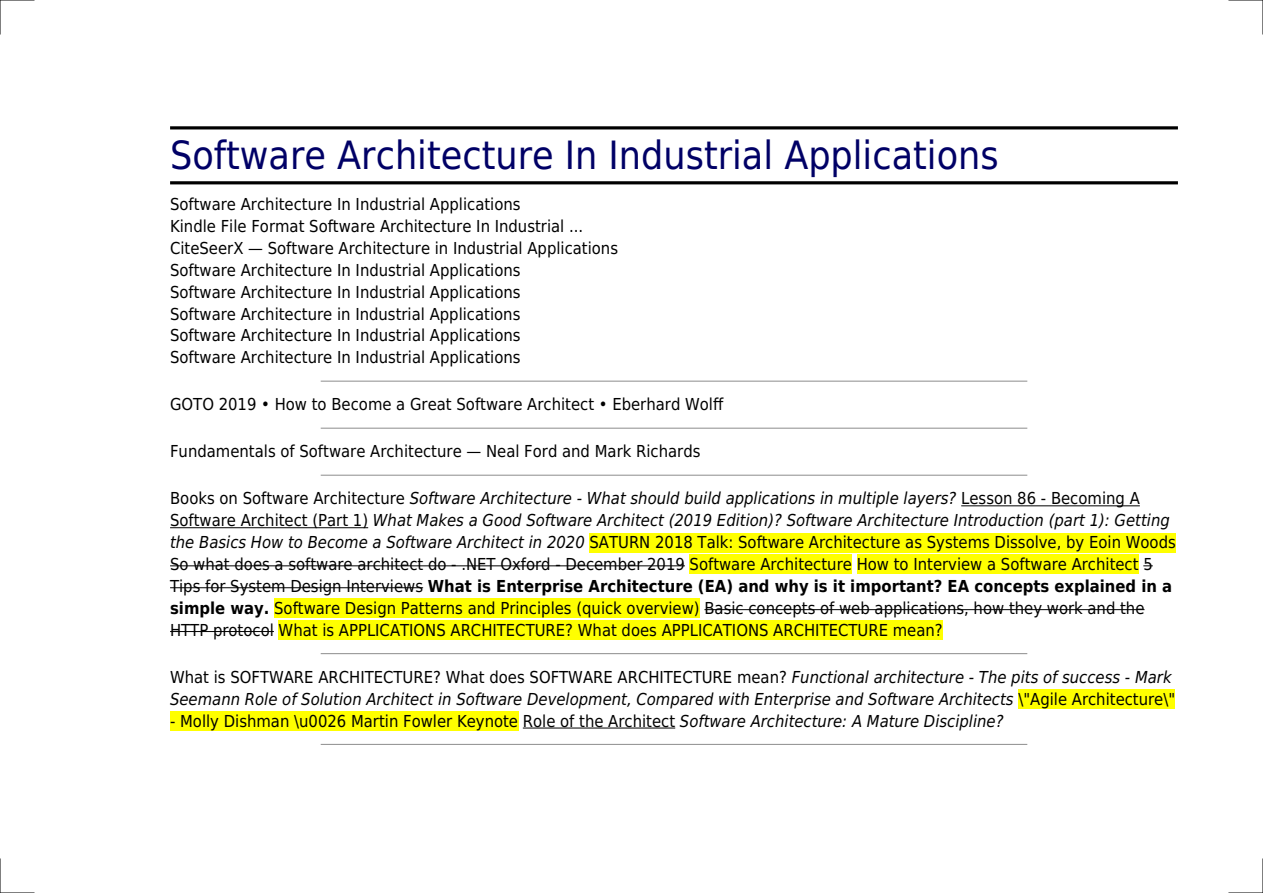
<style>
.page{position:relative;width:1263px;height:893px;background:#fff}
.page>*{position:absolute;margin:0;border:0;box-sizing:border-box;transform-origin:0 0}
.t1{font:39px "DejaVu Sans Condensed";color:#006}
.t2{font:16.5px/21.9px "DejaVu Sans Condensed";color:#000}
.t3{font:italic 16.5px/21.9px "DejaVu Sans Condensed";color:#000}
.s1{font-style:italic}
.s2{font-weight:700}
.s3{font-style:normal}
</style>
<div class="page">
<hr style="left:170px;top:126px;width:1008px;height:3px;background:#000">
<hr style="left:170px;top:181px;width:1008px;height:3px;background:#000">
<hr style="left:321px;top:381px;width:706px;height:1px;background:#999">
<hr style="left:321px;top:428px;width:706px;height:1px;background:#999">
<hr style="left:321px;top:475px;width:706px;height:1px;background:#999">
<hr style="left:961px;top:505px;width:179px;height:1px;background:#000">
<hr style="left:170px;top:527px;width:198px;height:1px;background:#000">
<div style="left:589px;top:533px;width:587px;height:19px;background:#ff0"></div>
<hr style="left:170px;top:565px;width:515px;height:1px;background:#000">
<div style="left:690px;top:555px;width:162px;height:19px;background:#ff0"></div>
<div style="left:857px;top:555px;width:281px;height:19px;background:#ff0"></div>
<hr style="left:170px;top:587px;width:253px;height:1px;background:#000">
<div style="left:274px;top:599px;width:426px;height:19px;background:#ff0"></div>
<hr style="left:704px;top:609px;width:440px;height:1px;background:#000">
<hr style="left:170px;top:631px;width:104px;height:1px;background:#000">
<div style="left:279px;top:620px;width:664px;height:20px;background:#ff0"></div>
<hr style="left:321px;top:653px;width:706px;height:1px;background:#999">
<div style="left:1018px;top:689px;width:157px;height:20px;background:#ff0"></div>
<div style="left:170px;top:711px;width:348px;height:19px;background:#ff0"></div>
<hr style="left:523px;top:728px;width:152px;height:1px;background:#000">
<hr style="left:321px;top:744px;width:706px;height:1px;background:#999">
<hr style="left:0;top:0;width:34px;height:1px;background:#000">
<hr style="left:1229px;top:0;width:34px;height:1px;background:#000">
<hr style="left:0;top:892px;width:34px;height:1px;background:#000">
<hr style="left:1229px;top:892px;width:34px;height:1px;background:#000">
<hr style="left:0;top:0;width:1px;height:34px;background:#000">
<hr style="left:0;top:859px;width:1px;height:34px;background:#000">
<hr style="left:1262px;top:0;width:1px;height:34px;background:#000">
<hr style="left:1262px;top:859px;width:1px;height:34px;background:#000">
<h1 class="t1" style="left:170px;top:133px;width:830px">Software Architecture In Industrial Applications</h1>
<p class="t2" style="left:170px;top:193px;width:415px">Software Architecture In Industrial Applications<br>Kindle File Format Software Architecture In Industrial ...<br>CiteSeerX</p>
<p class="t2" style="left:170px;top:237px;width:449px;text-indent:98px">Software Architecture in Industrial Applications Software Architecture In Industrial Applications<br>Software Architecture In Industrial Applications<br>Software Architecture in Industrial Applications<br>Software Architecture In Industrial Applications<br>Software Architecture In Industrial Applications</p>
<p class="t2" style="left:170px;top:394px;width:555px">GOTO 2019 How to Become a Great Software Architect Eberhard Wolff</p>
<p class="t2" style="left:170px;top:441px;width:293px">Fundamentals of Software Architecture</p>
<p class="t2" style="left:486px;top:441px;width:216px">Neal Ford and Mark Richards</p>
<p class="t2" style="left:170px;top:488px;width:1007px">Books on Software Architecture <span class="s1">Software Architecture - What should build applications in multiple layers?</span> Lesson 86 - Becoming A Software Architect (Part 1) <span class="s1">What Makes a Good Software Architect (2019 Edition)? Software Architecture Introduction (part 1): Getting the Basics How to Become a Software Architect in 2020</span> SATURN 2018 Talk: Software Architecture as Systems Dissolve, by Eoin Woods So what does a software architect do - .NET Oxford - December 2019 Software Architecture How to Interview a Software Architect 5<br>Tips for System Design Interviews <span class="s2">What is Enterprise Architecture (EA) and why is it important? EA concepts explained in a simple way.</span> Software Design Patterns and Principles (quick overview) Basic concepts of web applications, how they work and the HTTP protocol What is APPLICATIONS ARCHITECTURE? What does APPLICATIONS ARCHITECTURE mean?</p>
<p class="t3" style="left:170px;top:666px;width:1007px"><span class="s3">What is SOFTWARE ARCHITECTURE? What does SOFTWARE ARCHITECTURE mean?</span> Functional architecture - The pits of success - Mark<br>Seemann Role of Solution Architect in Software Development, Compared with Enterprise and Software Architects <span class="s3">\"Agile Architecture\"</span></p>
<p class="t2" style="left:170px;top:710px;width:835px">- Molly Dishman \u0026 Martin Fowler Keynote Role of the Architect <span class="s1">Software Architecture: A Mature Discipline?</span></p>
</div>
